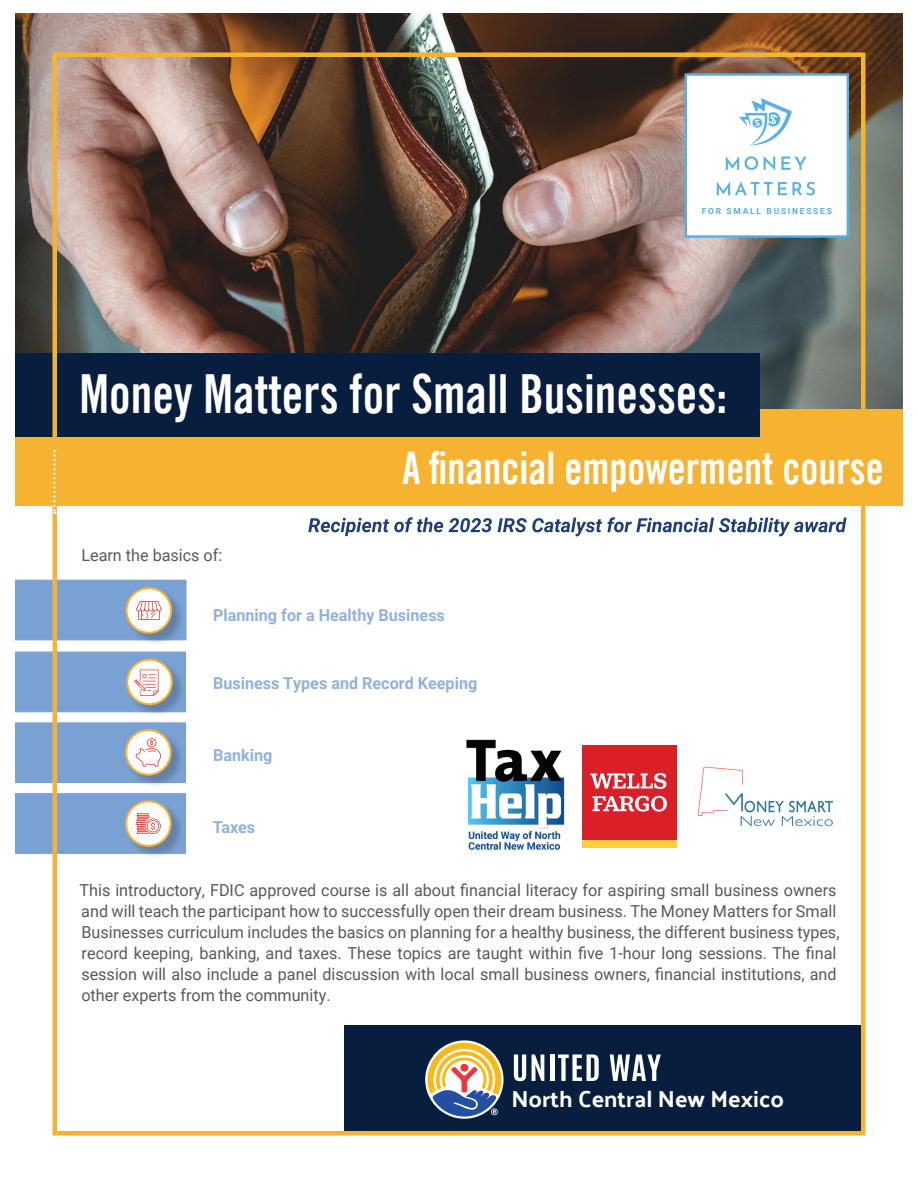
<style>
.page{position:relative;width:918px;height:1188px;background:#fff}
.page>*{position:absolute;margin:0;border:0;box-sizing:border-box;transform-origin:0 0}
.t1{font:54px "Trade Gothic LT Bold Cond Twenty";color:#fff;scale:.9 1}
.t2{font:45px "Trade Gothic LT Bold Cond Twenty";color:#fff;scale:.9 1}
.t3{font:700 23.1px "Palanquin";color:#fff}
.t4{font:16.5px/21px "Roboto";color:#57585a}
.t5{font:700 16.5px "Roboto";color:#93b1dc}
.t6{font:700 8.4px "Roboto";letter-spacing:.21em;color:#55afe2}
</style>
<div class="page">
<div style="left:344px;top:1025px;width:520px;height:109px;background:#081e3f"></div>
<svg style="left:514px;top:1055px;width:12px;height:26px"></svg>
<svg style="left:532px;top:1055px;width:12px;height:26px"></svg>
<hr style="left:550px;top:1055px;width:4px;height:26px;background:#fff">
<svg style="left:558px;top:1055px;width:41px;height:26px"></svg>
<svg style="left:610px;top:1055px;width:51px;height:26px"></svg>
<svg style="left:425px;top:1040px;width:79px;height:79px"></svg>
<svg style="left:428px;top:1043px;width:73px;height:74px;background:#ae9f8a"></svg>
<img style="left:15px;top:14px;width:888px;height:395px">
<div style="left:14px;top:580px;width:173px;height:60px;background:#79a1d4"></div>
<div style="left:14px;top:652px;width:172px;height:60px;background:#79a1d4"></div>
<div style="left:14px;top:722px;width:172px;height:61px;background:#79a1d4;border:1px solid #79a1d4"></div>
<div style="left:14px;top:793px;width:172px;height:61px;background:#79a1d4;border:1px solid #79a1d4"></div>
<div style="left:128px;top:660px;width:57px;height:58px;background:#231f20;opacity:.25"></div>
<svg style="left:127px;top:660px;width:45px;height:44px"></svg>
<div style="left:126px;top:659px;width:47px;height:46px;border:2px solid #f6b332;border-radius:50%"></div>
<svg style="left:134px;top:670px;width:25px;height:26px"></svg>
<div style="left:126px;top:730px;width:58px;height:58px;background:#231f20;opacity:.25"></div>
<svg style="left:126px;top:730px;width:45px;height:45px"></svg>
<div style="left:125px;top:729px;width:47px;height:47px;border:2px solid #f6b332;border-radius:50%"></div>
<svg style="left:135px;top:738px;width:28px;height:29px"></svg>
<div style="left:126px;top:802px;width:58px;height:57px;background:#231f20;opacity:.25"></div>
<div style="left:126px;top:801px;width:45px;height:45px;background:#fff;border-radius:50%"></div>
<div style="left:125px;top:800px;width:47px;height:47px;border:2px solid #f6b332;border-radius:50%"></div>
<svg style="left:136px;top:813px;width:25px;height:21px"></svg>
<div style="left:127px;top:588px;width:58px;height:58px;background:#231f20;opacity:.25"></div>
<div style="left:127px;top:588px;width:44px;height:45px;background:#fff;border-radius:50%"></div>
<div style="left:126px;top:587px;width:46px;height:47px;border:2px solid #f6b332;border-radius:50%"></div>
<svg style="left:136px;top:601px;width:26px;height:19px"></svg>
<div style="left:14px;top:409px;width:890px;height:97px;background:#f6b332"></div>
<div style="left:14px;top:353px;width:746px;height:84px;background:#081e3f"></div>
<svg style="left:903px;top:409px;width:1px;height:97px"></svg>
<div style="left:52px;top:52px;width:814px;height:1084px;border:4px solid #f6b332"></div>
<img style="left:688px;top:76px;width:158px;height:159px">
<div style="left:685px;top:73px;width:164px;height:165px;border:2px solid #55afe2"></div>
<svg style="left:53px;top:450px;width:3px;height:64px"></svg>
<div style="left:582px;top:840px;width:95px;height:8px;background:#fece3e"></div>
<div style="left:582px;top:746px;width:95px;height:94px;background:#da1f29"></div>
<svg style="left:590px;top:773px;width:77px;height:39px"></svg>
<img style="left:697px;top:766px;width:136px;height:61px">
<img style="left:466px;top:739px;width:99px;height:111px">
<svg style="left:308px;top:517px;width:135px;height:19px"></svg>
<svg style="left:449px;top:518px;width:43px;height:14px"></svg>
<svg style="left:498px;top:517px;width:349px;height:19px"></svg>
<p class="t6" style="left:702px;top:205px;width:132px">FOR SMALL BUSINESSES</p>
<h1 class="t1" style="left:80px;top:361px;width:721px">Money Matters for Small Businesses:</h1>
<p class="t4" style="left:81px;top:544px;width:142px">Learn the basics of:</p>
<h2 class="t2" style="left:403px;top:440px;width:536px">A financial empowerment course</h2>
<p class="t5" style="left:213px;top:604px;width:233px">Planning for a Healthy Business</p>
<p class="t5" style="left:213px;top:671px;width:266px">Business Types and Record Keeping</p>
<p class="t5" style="left:213px;top:743px;width:61px">Banking</p>
<p class="t5" style="left:213px;top:815px;width:44px">Taxes</p>
<p class="t4" style="left:80px;top:879px;width:761px">This introductory, FDIC approved course is all about financial literacy for aspiring small business owners and will teach the participant how to successfully open their dream business. The Money Matters for Small Businesses curriculum includes the basics on planning for a healthy business, the different business types, record keeping, banking, and taxes. These topics are taught within five 1-hour long sessions. The final session will also include a panel discussion with local small business owners, financial institutions, and other experts from the community.</p>
<h3 class="t3" style="left:512px;top:1085px;width:274px">North Central New Mexico</h3>
</div>
